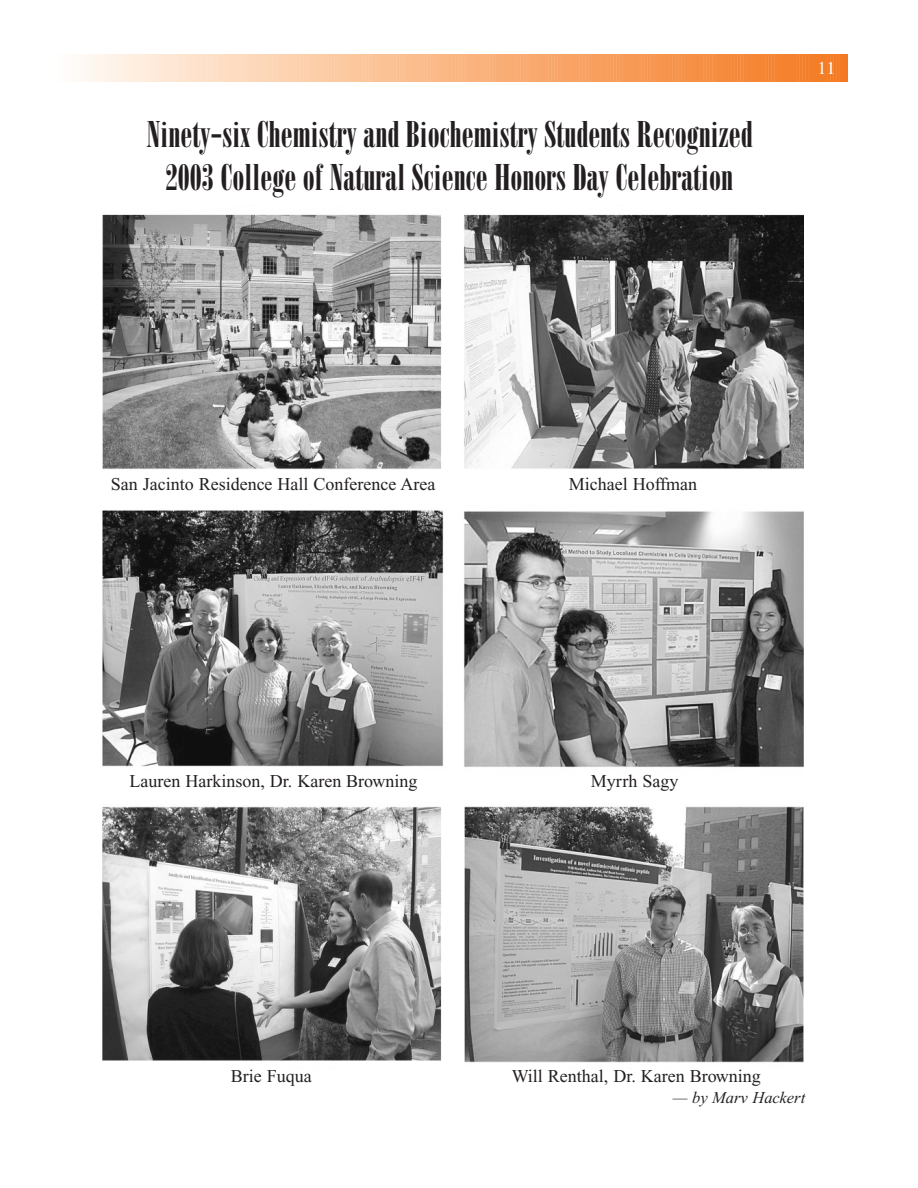
<style>
.page{position:relative;width:918px;height:1188px;background:#fff}
.page>*{position:absolute;margin:0;border:0;box-sizing:border-box;transform-origin:0 0}
.t1{font:36px/43.2px "Bodoni Poster Compressed";color:#231f20;text-align:center}
.t2{font:18px "Times New Roman";color:#231f20}
.t3{font:18px "Times";color:#fff}
.t4{font:italic 16.5px "Times New Roman";color:#231f20}
</style>
<div class="page">
<svg style="left:80px;top:54px;width:768px;height:27px;background:#f9b684"></svg>
<img style="left:103px;top:214px;width:701px;height:849px">
<div style="left:86px;top:477px;width:375px;height:27px;background:#fff"></div>
<div style="left:464px;top:477px;width:338px;height:27px;background:#fff"></div>
<div style="left:105px;top:775px;width:338px;height:26px;background:#fff"></div>
<div style="left:466px;top:775px;width:338px;height:26px;background:#fff"></div>
<h1 class="t1" style="left:147px;top:116px;width:608px">Ninety-six Chemistry and Biochemistry Students Recognized<br>2003 College of Natural Science Honors Day Celebration</h1>
<p class="t3" style="left:817px;top:62px;width:19px">11</p>
<p class="t2" style="left:111px;top:477px;width:326px">San Jacinto Residence Hall Conference Area</p>
<p class="t2" style="left:569px;top:477px;width:130px">Michael Hoffman</p>
<p class="t2" style="left:130px;top:775px;width:289px">Lauren Harkinson, Dr. Karen Browning</p>
<p class="t2" style="left:591px;top:775px;width:89px">Myrrh Sagy</p>
<p class="t2" style="left:231px;top:1070px;width:82px">Brie Fuqua</p>
<p class="t2" style="left:512px;top:1070px;width:251px">Will Renthal, Dr. Karen Browning</p>
<p class="t4" style="left:673px;top:1091px;width:134px">— by Marv Hackert</p>
</div>
